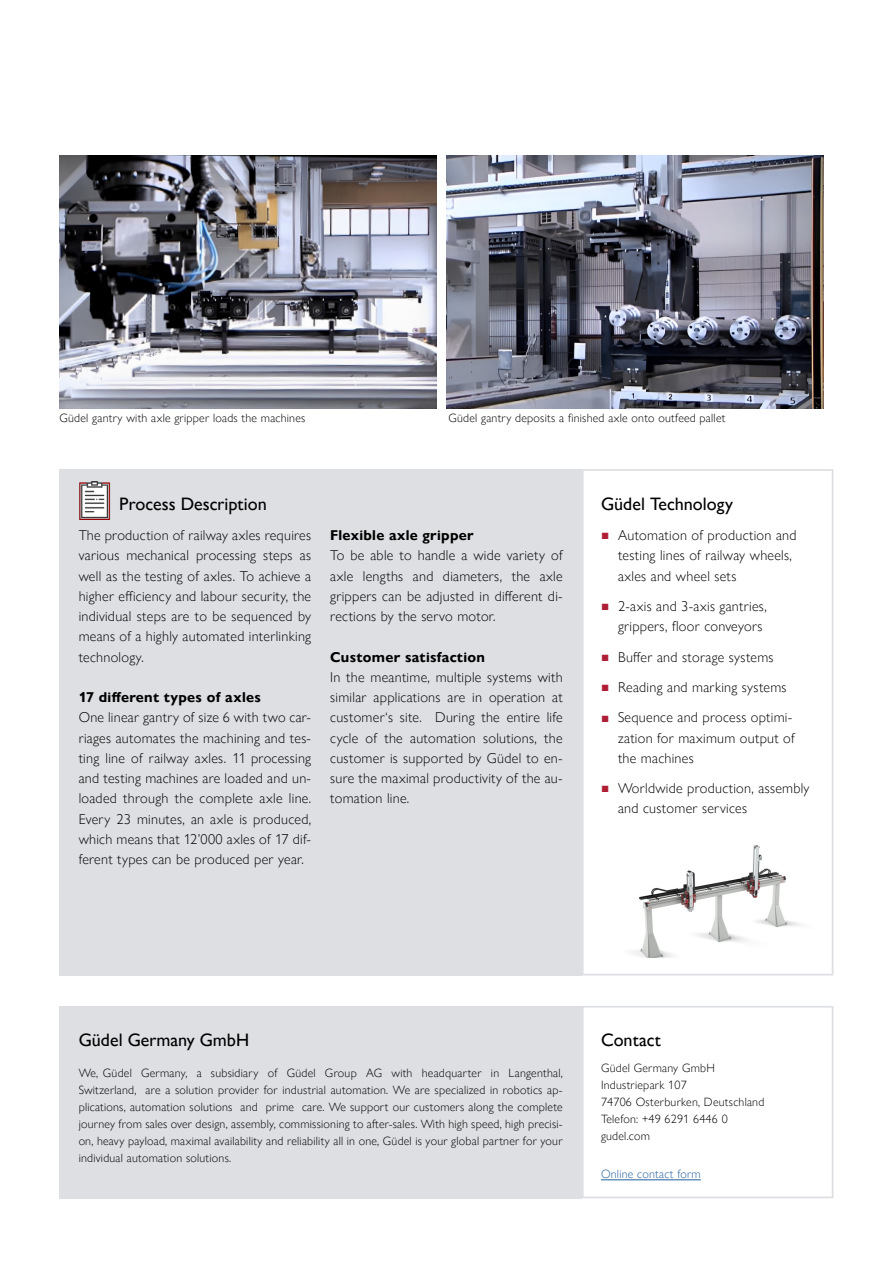
<style>
.page{position:relative;width:893px;height:1263px;background:#fff}
.page>*{position:absolute;margin:0;border:0;box-sizing:border-box;transform-origin:0 0}
.t1{font:500 18px "Gill Sans Nova";color:#000}
.t2{font:300 14.25px/20.2px "Gill Sans Nova";letter-spacing:.02em;color:#000}
.t3{font:700 14.25px "Gill Sans Nova";letter-spacing:.02em;color:#000}
.t4{font:300 12px/17px "Gill Sans Nova";letter-spacing:.02em;color:#000;text-align:justify}
.t5{font:300 12px "Gill Sans Nova";letter-spacing:.02em;color:#215e9e}
.s1{font-family:"Arial";font-weight:400;font-size:13.5px;color:#af1d35}
</style>
<div class="page">
<img style="left:60px;top:155px;width:377px;height:253px">
<img style="left:632px;top:814px;width:202px;height:143px">
<img style="left:446px;top:155px;width:378px;height:253px">
<div style="left:582px;top:469px;width:251px;height:506px;border:2px solid #dddfe2"></div>
<div style="left:60px;top:1006px;width:522px;height:192px;background:#dddfe2"></div>
<div style="left:60px;top:469px;width:522px;height:506px;background:#dddfe2"></div>
<img style="left:79px;top:482px;width:31px;height:37px">
<hr style="left:601px;top:1179px;width:100px;height:1px;background:#215e9e">
<div style="left:582px;top:1006px;width:251px;height:192px;border:2px solid #dddfe2"></div>
<p class="t4" style="left:60px;top:410px;width:247px">Güdel gantry with axle gripper loads the machines</p>
<p class="t4" style="left:448px;top:410px;width:279px">Güdel gantry deposits a finished axle onto outfeed pallet</p>
<p class="t1" style="left:119px;top:493px;width:149px">Process Description</p>
<p class="t2" style="left:79px;top:525px;width:234px;text-align:justify">The production of railway axles requires various mechanical processing steps as well as the testing of axles. To achieve a higher efficiency and labour security, the individual steps are to be sequenced by means of a highly automated interlinking technology.</p>
<p class="t3" style="left:79px;top:688px;width:184px">17 different types of axles</p>
<p class="t2" style="left:79px;top:707px;width:234px;text-align:justify">One linear gantry of size 6 with two car&shy;riages automates the machining and tes&shy;ting line of railway axles. 11 processing and testing machines are loaded and un&shy;loaded through the complete axle line.<br>Every 23 minutes, an axle is produced, which means that 12’000 axles of 17 dif&shy;ferent types can be produced per year.</p>
<p class="t3" style="left:330px;top:526px;width:145px">Flexible axle gripper</p>
<p class="t2" style="left:330px;top:545px;width:234px;text-align:justify">To be able to handle a wide variety of axle lengths and diameters, the axle grippers can be adjusted in different di&shy;rections by the servo motor.</p>
<p class="t3" style="left:330px;top:648px;width:156px">Customer satisfaction</p>
<p class="t2" style="left:330px;top:667px;width:234px;text-align:justify">In the meantime, multiple systems with similar applications are in operation at customer‘s site. During the entire life cycle of the automation solutions, the customer is supported by Güdel to en&shy;sure the maximal productivity of the au&shy;tomation line.</p>
<p class="t1" style="left:601px;top:493px;width:133px">Güdel Technology</p>
<p class="t2" style="left:618px;top:525px;width:180px;text-indent:-17px"><span class="s1">■</span> Automation of production and testing lines of railway wheels, axles and wheel sets</p>
<p class="t2" style="left:618px;top:596px;width:150px;text-indent:-17px"><span class="s1">■</span> 2-axis and 3-axis gantries, grippers, floor conveyors</p>
<p class="t2" style="left:601px;top:646px;width:174px"><span class="s1">■</span> Buffer and storage systems</p>
<p class="t2" style="left:601px;top:677px;width:187px"><span class="s1">■</span> Reading and marking systems</p>
<p class="t2" style="left:618px;top:707px;width:178px;text-indent:-17px"><span class="s1">■</span> Sequence and process optimi&shy;zation for maximum output of the machines</p>
<p class="t2" style="left:618px;top:778px;width:193px;text-indent:-17px"><span class="s1">■</span> Worldwide production, assembly and customer services</p>
<p class="t1" style="left:79px;top:1029px;width:172px">Güdel Germany GmbH</p>
<p class="t4" style="left:79px;top:1064px;width:486px">We, Güdel Germany, a subsidiary of Güdel Group AG with headquarter in Langenthal, Switzerland, are a solution provider for industrial automation. We are specialized in robotics ap&shy;plications, automation solutions and prime care. We support our customers along the complete journey from sales over design, assembly, commissioning to after-sales. With high speed, high precisi&shy;on, heavy payload, maximal availability and reliability all in one, Güdel is your global partner for your individual automation solutions.</p>
<p class="t1" style="left:601px;top:1029px;width:62px">Contact</p>
<p class="t4" style="left:601px;top:1059px;width:165px;text-align:left">Güdel Germany GmbH<br>Industriepark 107<br>74706 Osterburken, Deutschland<br>Telefon: +49 6291 6446 0 gudel.com</p>
<p class="t5" style="left:601px;top:1167px;width:101px">Online contact form</p>
</div>
